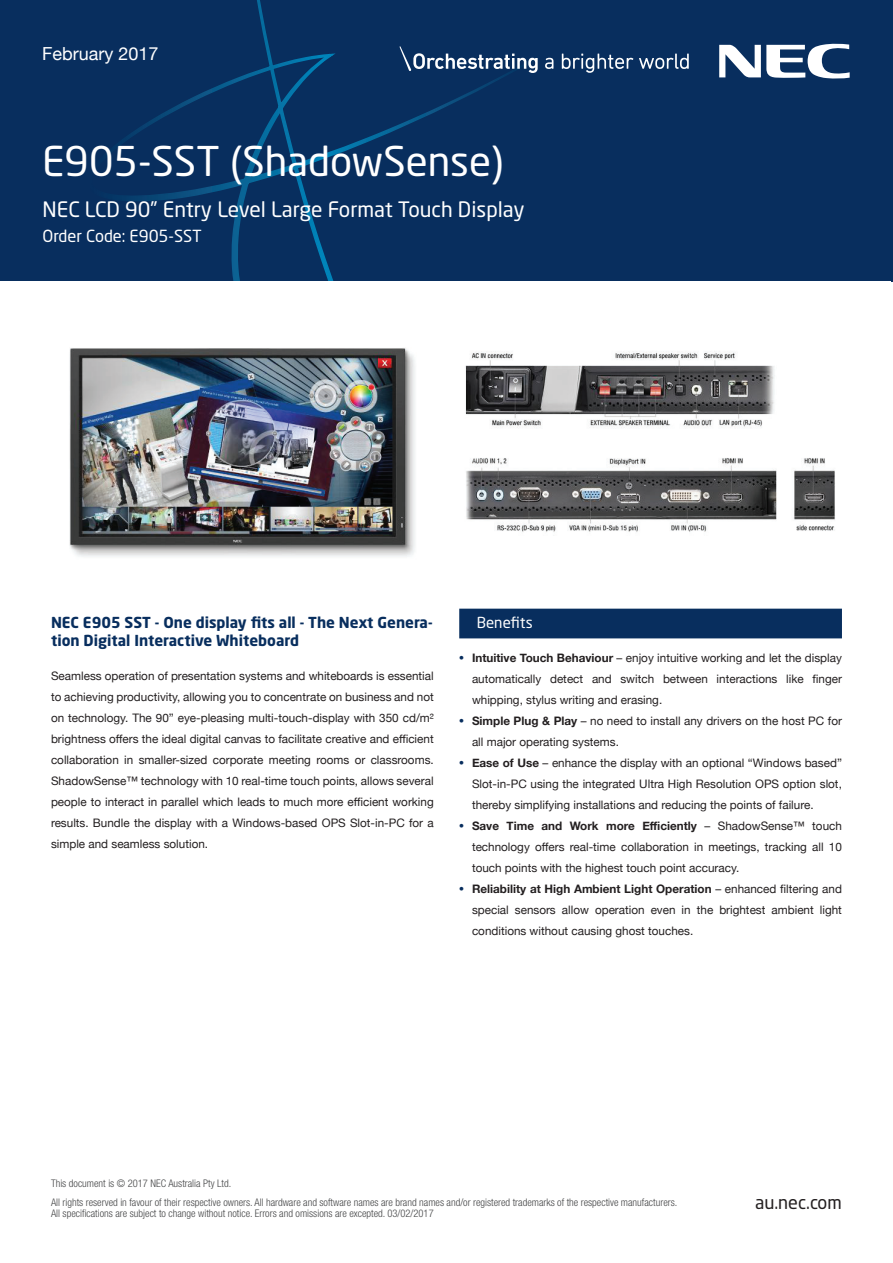
<style>
.page{position:relative;width:893px;height:1263px;background:#fff}
.page>*{position:absolute;margin:0;border:0;box-sizing:border-box;transform-origin:0 0}
.t1{font:40.5px "Neo Sans Std";color:#fff}
.t2{font:21px "Neo Sans Std";color:#fff}
.t3{font:18px "Helvetica Neue";color:#fff}
.t4{font:18px "Neo Sans Std";color:#231f20}
.t5{font:16.5px "Neo Sans Std";color:#fff}
.t6{font:700 15px/18px "Neo Sans Std";color:#082e5e}
.t7{font:15px "Neo Sans Std";color:#fff}
.t8{font:11.7px/21px "Helvetica Neue";color:#231f20;text-align:justify}
.t9{font:300 condensed 10.5px/19px "Helvetica Neue LT Std";color:#454647}
.s1{font-family:"Neo Sans Std";color:#082e5e}
.s2{font-weight:700}
</style>
<div class="page">
<div style="left:0;top:0;width:893px;height:282px;background:#082e5e"></div>
<svg style="left:87px;top:0;width:454px;height:282px"></svg>
<svg style="left:719px;top:43px;width:131px;height:36px"></svg>
<svg style="left:545px;top:58px;width:8px;height:11px"></svg>
<svg style="left:562px;top:54px;width:71px;height:19px"></svg>
<svg style="left:639px;top:54px;width:50px;height:15px"></svg>
<svg style="left:399px;top:46px;width:139px;height:27px"></svg>
<div style="left:459px;top:609px;width:383px;height:29px;background:#082e5e"></div>
<img style="left:465px;top:351px;width:370px;height:181px">
<img style="left:69px;top:348px;width:346px;height:209px">
<h3 class="t3" style="left:42px;top:41px;width:118px">February 2017</h3>
<h1 class="t1" style="left:42px;top:136px;width:463px">E905-SST (ShadowSense)</h1>
<h2 class="t2" style="left:42px;top:197px;width:484px">NEC LCD 90” Entry Level Large Format Touch Display</h2>
<h3 class="t5" style="left:42px;top:226px;width:161px">Order Code: E905-SST</h3>
<p class="t6" style="left:51px;top:613px;width:383px">NEC E905 SST - One display fits all - The Next Genera&shy;tion Digital Interactive Whiteboard</p>
<p class="t8" style="left:51px;top:665px;width:384px">Seamless operation of presentation systems and whiteboards is essential to achieving productivity, allowing you to concentrate on business and not on technology. The 90” eye-pleasing multi-touch-display with 350 cd/m² brightness offers the ideal digital canvas to facilitate creative and efficient collaboration in smaller-sized corporate meeting rooms or classrooms.<br>ShadowSense™ technology with 10 real-time touch points, allows several people to interact in parallel which leads to much more efficient working results. Bundle the display with a Windows-based OPS Slot-in-PC for a simple and seamless solution.</p>
<p class="t7" style="left:477px;top:613px;width:57px">Benefits</p>
<p class="t8" style="left:472px;top:647px;width:371px;text-indent:-13px"><span class="s1">•</span> <span class="s2">Intuitive Touch Behaviour</span> – enjoy intuitive working and let the display automatically detect and switch between interactions like finger whipping, stylus writing and erasing.</p>
<p class="t8" style="left:472px;top:710px;width:371px;text-indent:-13px"><span class="s1">•</span> <span class="s2">Simple Plug &amp; Play</span> – no need to install any drivers on the host PC for all major operating systems.</p>
<p class="t8" style="left:472px;top:752px;width:371px;text-indent:-13px"><span class="s1">•</span> <span class="s2">Ease of Use</span> – enhance the display with an optional “Windows based” Slot-in-PC using the integrated Ultra High Resolution OPS option slot, thereby simplifying installations and reducing the points of failure.</p>
<p class="t8" style="left:472px;top:815px;width:371px;text-indent:-13px"><span class="s1">•</span> <span class="s2">Save Time and Work more Efficiently</span> – ShadowSense™ touch technology offers real-time collaboration in meetings, tracking all 10 touch points with the highest touch point accuracy.</p>
<p class="t8" style="left:472px;top:878px;width:371px;text-indent:-13px"><span class="s1">•</span> <span class="s2">Reliability at High Ambient Light Operation</span> – enhanced filtering and special sensors allow operation even in the brightest ambient light conditions without causing ghost touches.</p>
<p class="t9" style="left:51px;top:1174px;width:628px">This document is © 2017 NEC Australia Pty Ltd.<br>All rights reserved in favour of their respective owners. All hardware and software names are brand names and/or registered trademarks of the respective manufacturers.</p>
<p class="t9" style="left:51px;top:1203px;width:384px">All specifications are subject to change without notice. Errors and omissions are excepted. 03/02/2017</p>
<h3 class="t4" style="left:755px;top:1191px;width:88px">au.nec.com</h3>
</div>
